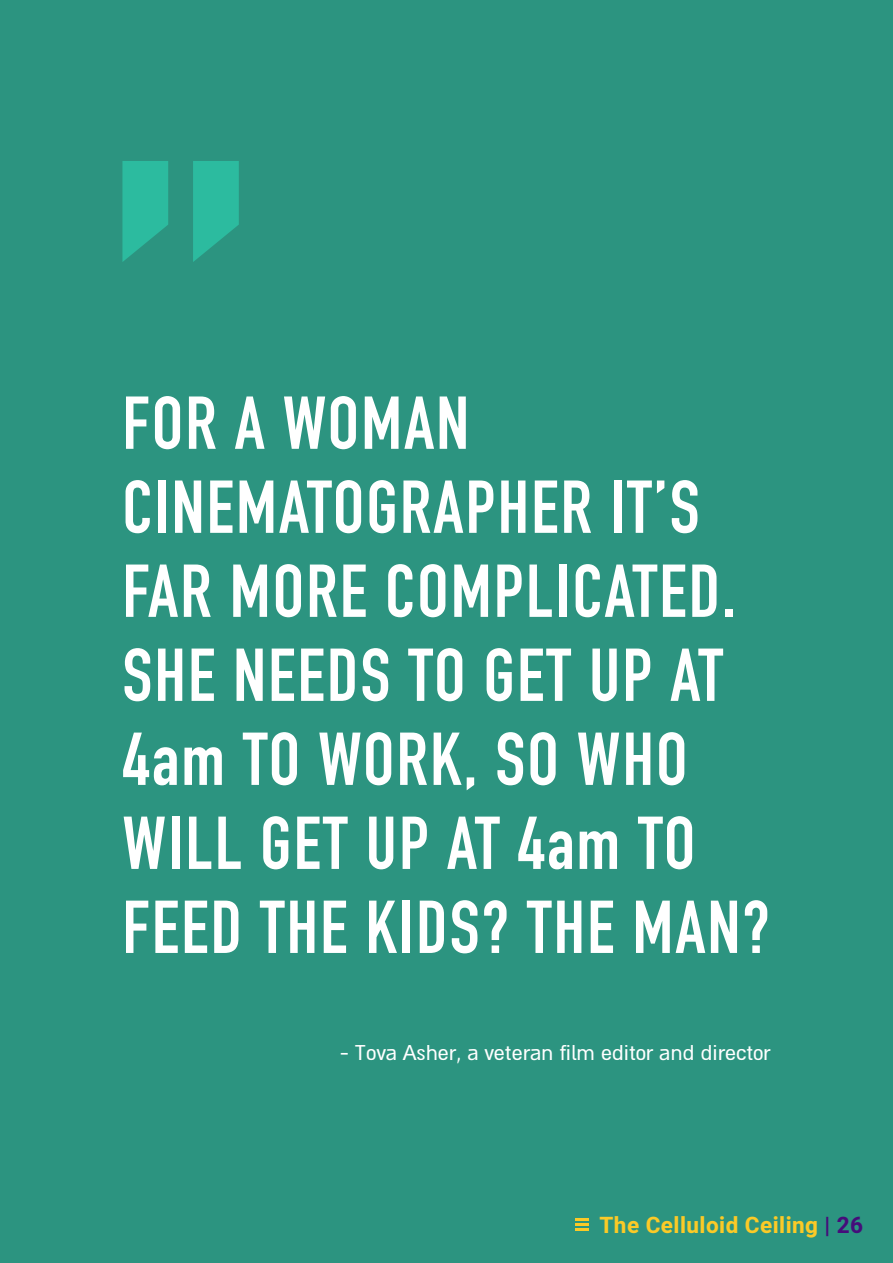
<style>
.page{position:relative;width:893px;height:1263px;background:#2c9480}
.page>*{position:absolute;margin:0;border:0;box-sizing:border-box;transform-origin:0 0}
.t1{font:700 73.5px/84px "DIN Condensed";letter-spacing:.03em;color:#fff}
.t2{font:24px "Almoni DLAAA";color:#fff}
.t3{font:700 22.5px "Heebo";letter-spacing:.02em;color:#fbca27}
.s1{color:#450d7a}
</style>
<div class="page">
<svg style="left:576px;top:1218px;width:13px;height:13px"></svg>
<svg style="left:122px;top:161px;width:117px;height:101px"></svg>
<p class="t1" style="left:122px;top:382px;width:649px">FOR A WOMAN<br>CINEMATOGRAPHER IT’S<br>FAR MORE COMPLICATED.<br>SHE NEEDS TO GET UP AT<br>4am TO WORK, SO WHO<br>WILL GET UP AT 4am TO<br>FEED THE KIDS? THE MAN?</p>
<p class="t2" style="left:340px;top:1040px;width:432px">- Tova Asher, a veteran film editor and director</p>
<p class="t3" style="left:599px;top:1210px;width:265px">The Celluloid Ceiling <span class="s1">| 26</span></p>
</div>
